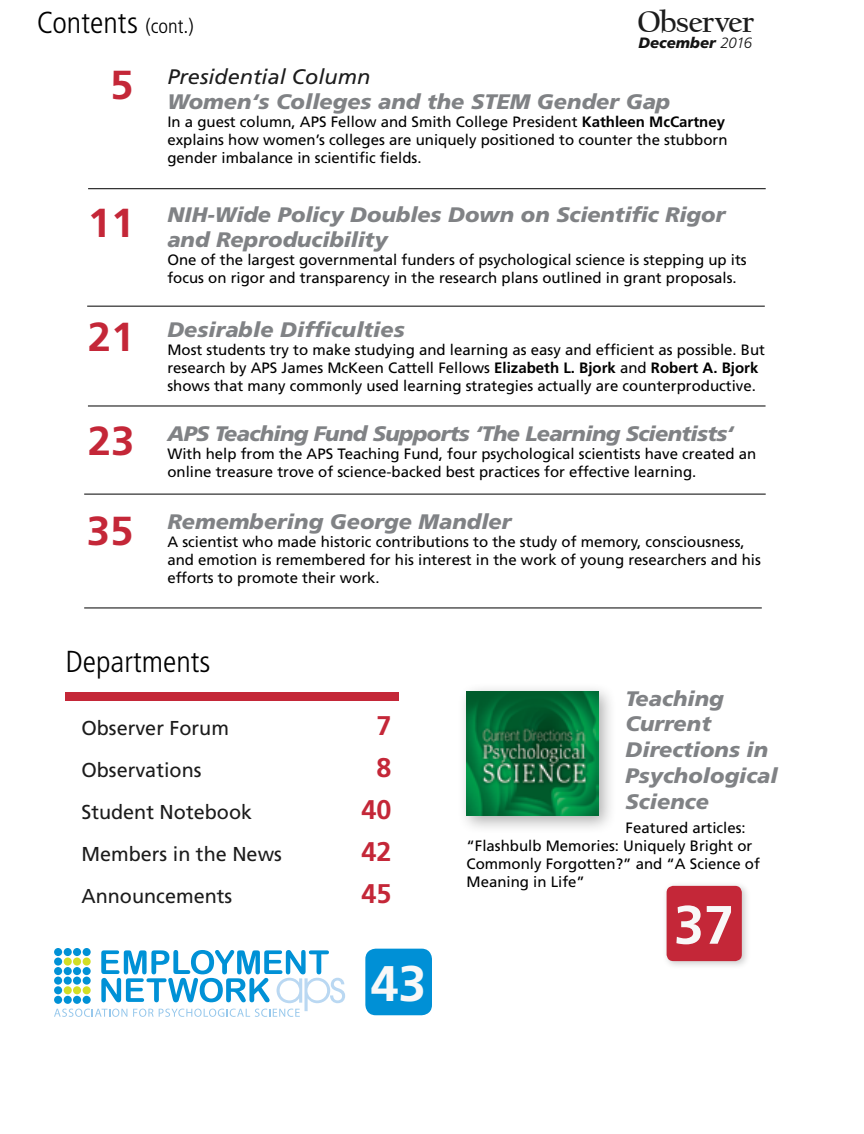
<style>
.page{position:relative;width:864px;height:1134px;background:#fff}
.page>*{position:absolute;margin:0;border:0;box-sizing:border-box;transform-origin:0 0}
.t1{font:700 54px "Frutiger";color:#f8f8f8}
.t2{font:700 49.95px "Frutiger";color:#f8f8f8}
.t3{font:700 40.5px "Frutiger";color:#c42738;scale:1.04 1}
.t4{font:700 31.05px "Californian FB";letter-spacing:-.015em;color:#1c1c1c}
.t5{font:300 condensed 30.3px "Frutiger";color:#000}
.t6{font:700 27px "Frutiger";color:#c42738}
.t7{font:italic 900 21px/25.8px "Frutiger";color:#808285;scale:1.04 1}
.t8{font:italic 900 21px "Frutiger";letter-spacing:-.03em;color:#808285;scale:1.04 1}
.t9{font:italic 21px "Frutiger";color:#1c1c1c;scale:1.04 1}
.t10{font:20.1px "Frutiger";color:#1c1c1c}
.t11{font:15px/18px "Frutiger";color:#000}
.t12{font:italic 900 15px "Frutiger";color:#141414}
.s1{font-weight:300}
.s2{font-size:20.25px}
.s3{font-weight:700}
</style>
<div class="page">
<div style="left:365px;top:949px;width:67px;height:66px;background:#0090d6;border-radius:10px"></div>
<svg style="left:54px;top:950px;width:291px;height:67px"></svg>
<div style="left:66px;top:692px;width:333px;height:8px;background:#c42738"></div>
<hr style="left:88px;top:188px;width:678px;height:1px;background:#000">
<hr style="left:87px;top:306px;width:678px;height:1px;background:#000">
<hr style="left:84px;top:494px;width:682px;height:1px;background:#000">
<div style="left:457px;top:682px;width:161px;height:152px;background:#000;opacity:.32"></div>
<img style="left:467px;top:692px;width:132px;height:124px">
<div style="left:662px;top:881px;width:89px;height:89px;background:#000;opacity:.21"></div>
<div style="left:667px;top:886px;width:75px;height:75px;background:#c42738;border-radius:7px"></div>
<hr style="left:88px;top:406px;width:678px;height:1px;background:#000">
<hr style="left:84px;top:608px;width:678px;height:1px;background:#000">
<h3 class="t4" style="left:638px;top:4px;width:118px">Observer</h3>
<p class="t12" style="left:639px;top:33px;width:115px">December <span class="s1">2016</span></p>
<h3 class="t5" style="left:37px;top:5px;width:159px">Contents <span class="s2">(cont.)</span></h3>
<h3 class="t3" style="left:110px;top:61px;width:24px">5</h3>
<h3 class="t9" style="left:167px;top:64px;width:197px">Presidential Column</h3>
<h3 class="t7" style="left:167px;top:89px;width:485px">Women‘s Colleges and the STEM Gender Gap</h3>
<p class="t11" style="left:167px;top:113px;width:562px">In a guest column, APS Fellow and Smith College President <span class="s3">Kathleen McCartney </span>explains how women’s colleges are uniquely positioned to counter the stubborn gender imbalance in scientific fields.</p>
<h3 class="t7" style="left:167px;top:201px;width:538px">NIH-Wide Policy Doubles Down on Scientific Rigor and Reproducibility</h3>
<p class="t11" style="left:167px;top:251px;width:581px">One of the largest governmental funders of psychological science is stepping up its focus on rigor and transparency in the research plans outlined in grant proposals.</p>
<h3 class="t7" style="left:167px;top:317px;width:230px">Desirable Difficulties</h3>
<p class="t11" style="left:167px;top:341px;width:599px">Most students try to make studying and learning as easy and efficient as possible. But research by APS James McKeen Cattell Fellows <span class="s3">Elizabeth L. Bjork</span> and <span class="s3">Robert A. Bjork </span>shows that many commonly used learning strategies actually are counterproductive.</p>
<h3 class="t8" style="left:167px;top:421px;width:546px">APS Teaching Fund Supports ‘The Learning Scientists‘</h3>
<p class="t11" style="left:167px;top:445px;width:591px">With help from the APS Teaching Fund, four psychological scientists have created an online treasure trove of science-backed best practices for effective learning.</p>
<h3 class="t7" style="left:167px;top:508px;width:332px">Remembering George Mandler</h3>
<p class="t11" style="left:167px;top:533px;width:595px">A scientist who made historic contributions to the study of memory, consciousness, and emotion is remembered for his interest in the work of young researchers and his efforts to promote their work.</p>
<h3 class="t3" style="left:88px;top:199px;width:46px">11</h3>
<h3 class="t3" style="left:88px;top:314px;width:46px">21</h3>
<h3 class="t3" style="left:88px;top:417px;width:46px">23</h3>
<h3 class="t3" style="left:87px;top:507px;width:46px">35</h3>
<h3 class="t5" style="left:66px;top:645px;width:146px">Departments</h3>
<h3 class="t10" style="left:81px;top:716px;width:149px">Observer Forum</h3>
<h3 class="t6" style="left:376px;top:710px;width:17px">7</h3>
<h3 class="t10" style="left:81px;top:758px;width:122px">Observations</h3>
<h3 class="t6" style="left:376px;top:752px;width:17px">8</h3>
<h3 class="t10" style="left:81px;top:800px;width:172px">Student Notebook</h3>
<h3 class="t6" style="left:361px;top:794px;width:32px">40</h3>
<h3 class="t10" style="left:81px;top:842px;width:202px">Members in the News</h3>
<h3 class="t6" style="left:361px;top:836px;width:32px">42</h3>
<h3 class="t10" style="left:81px;top:884px;width:152px">Announcements</h3>
<h3 class="t6" style="left:361px;top:878px;width:32px">45</h3>
<h2 class="t2" style="left:371px;top:954px;width:57px">43</h2>
<h3 class="t7" style="left:626px;top:685px;width:148px">Teaching<br>Current<br>Directions in<br>Psychological<br>Science</h3>
<p class="t11" style="left:467px;top:819px;width:295px;text-indent:159px">Featured articles: “Flashbulb Memories: Uniquely Bright or<br>Commonly Forgotten?” and “A Science of<br>Meaning in Life”</p>
<h1 class="t1" style="left:674px;top:893px;width:62px">37</h1>
</div>
